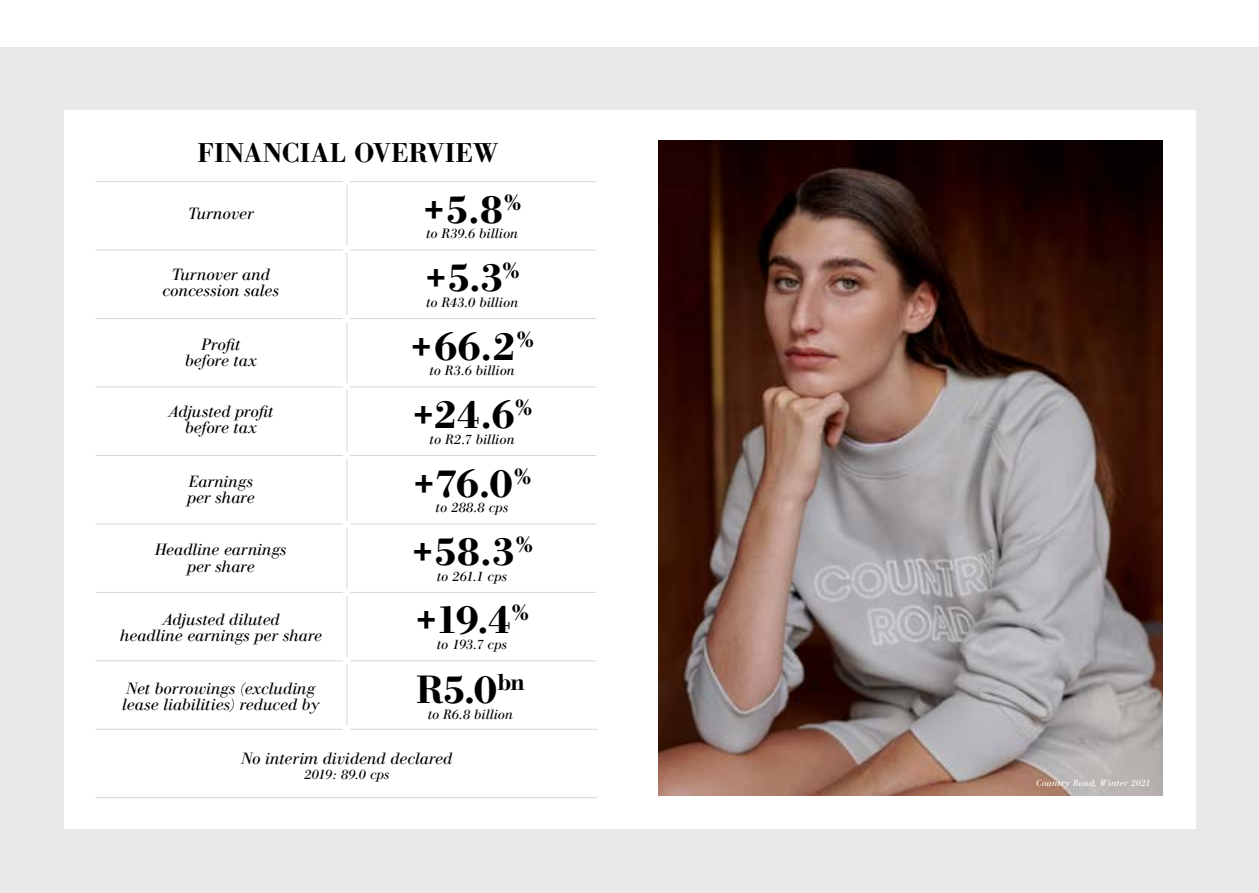
<style>
.page{position:relative;width:1259px;height:893px;background:#fff}
.page>*{position:absolute;margin:0;border:0;box-sizing:border-box;transform-origin:0 0}
.t1{font:500 39.15px "AT Our Bodoni";letter-spacing:-.045em;color:#000}
.t2{font:500 27px "AT Our Bodoni";letter-spacing:.005em;color:#000}
.t3{font:500 22.8px "AT Our Bodoni";color:#000}
.t4{font:italic 16.2px/16.2px "AT Our Bodoni";letter-spacing:.005em;color:#000;text-align:center}
.t5{font:italic 13.5px "AT Our Bodoni";letter-spacing:.01em;color:#000}
.t6{font:italic 13.5px "AT Our Bodoni";letter-spacing:-.01em;color:#000}
.t7{font:italic 9px "AT Our Bodoni";letter-spacing:.035em;color:#fff}
</style>
<div class="page">
<div style="left:0;top:39px;width:1259px;height:854px;background:#eae9e9"></div>
<div style="left:64px;top:111px;width:1131px;height:718px;background:#fff"></div>
<img style="left:658px;top:140px;width:504px;height:656px">
<hr style="left:96px;top:729px;width:501px;height:1px;background:#dcd7ce">
<hr style="left:96px;top:797px;width:501px;height:1px;background:#dcd7ce">
<hr style="left:96px;top:455px;width:500px;height:1px;background:#dcd7ce">
<hr style="left:96px;top:387px;width:500px;height:1px;background:#dcd7ce">
<hr style="left:96px;top:318px;width:500px;height:1px;background:#dcd7ce">
<hr style="left:96px;top:250px;width:500px;height:1px;background:#dcd7ce">
<hr style="left:96px;top:181px;width:500px;height:1px;background:#dcd7ce">
<hr style="left:347px;top:182px;width:1px;height:479px;background:#dcd7ce">
<hr style="left:96px;top:524px;width:500px;height:1px;background:#dcd7ce">
<hr style="left:96px;top:592px;width:500px;height:1px;background:#dcd7ce">
<hr style="left:96px;top:661px;width:500px;height:1px;background:#dcd7ce">
<div style="left:343px;top:452px;width:7px;height:6px;background:#fff"></div>
<div style="left:343px;top:383px;width:7px;height:6px;background:#fff"></div>
<div style="left:343px;top:589px;width:7px;height:6px;background:#fff"></div>
<div style="left:343px;top:315px;width:7px;height:6px;background:#fff"></div>
<div style="left:343px;top:521px;width:7px;height:6px;background:#fff"></div>
<div style="left:343px;top:247px;width:7px;height:6px;background:#fff"></div>
<div style="left:343px;top:179px;width:7px;height:6px;background:#fff"></div>
<hr style="left:347px;top:662px;width:1px;height:68px;background:#dcd7ce">
<div style="left:343px;top:726px;width:7px;height:6px;background:#fff"></div>
<div style="left:343px;top:658px;width:7px;height:6px;background:#fff"></div>
<div style="left:0;top:39px;width:1259px;height:8px;background:#fff"></div>
<h2 class="t2" style="left:197px;top:136px;width:302px">FINANCIAL OVERVIEW</h2>
<p class="t4" style="left:188px;top:206px;width:67px">Turnover</p>
<p class="t4" style="left:163px;top:266px;width:118px">Turnover and concession sales</p>
<h1 class="t1" style="left:423px;top:186px;width:100px">+5.8<sup>%</sup></h1>
<p class="t5" style="left:426px;top:226px;width:93px">to R39.6 billion</p>
<h1 class="t1" style="left:425px;top:254px;width:97px">+5.3<sup>%</sup></h1>
<p class="t5" style="left:426px;top:295px;width:93px">to R43.0 billion</p>
<p class="t4" style="left:185px;top:336px;width:73px">Profit before tax</p>
<h1 class="t1" style="left:410px;top:323px;width:126px">+66.2<sup>%</sup></h1>
<p class="t5" style="left:430px;top:363px;width:86px">to R3.6 billion</p>
<p class="t4" style="left:169px;top:403px;width:106px">Adjusted profit before tax</p>
<p class="t4" style="left:187px;top:473px;width:69px;text-align:left">Earnings per share</p>
<p class="t4" style="left:155px;top:542px;width:133px">Headline earnings per share</p>
<p class="t4" style="left:120px;top:611px;width:203px">Adjusted diluted<br>headline earnings per share</p>
<h1 class="t1" style="left:412px;top:391px;width:122px">+24.6<sup>%</sup></h1>
<p class="t5" style="left:430px;top:431px;width:86px">to R2.7 billion</p>
<h1 class="t1" style="left:413px;top:460px;width:120px">+76.0<sup>%</sup></h1>
<p class="t5" style="left:436px;top:500px;width:74px">to 288.8 cps</p>
<h1 class="t1" style="left:411px;top:528px;width:123px">+58.3<sup>%</sup></h1>
<p class="t5" style="left:437px;top:568px;width:72px">to 261.1 cps</p>
<h1 class="t1" style="left:415px;top:596px;width:116px">+19.4<sup>%</sup></h1>
<p class="t5" style="left:437px;top:637px;width:72px">to 193.7 cps</p>
<p class="t4" style="left:127px;top:681px;width:190px">Net borrowings (excluding</p>
<h3 class="t3" style="left:497px;top:668px;width:29px">bn</h3>
<p class="t4" style="left:122px;top:697px;width:199px">lease liabilities) reduced by</p>
<h1 class="t1" style="left:416px;top:666px;width:83px">R5.0</h1>
<p class="t5" style="left:428px;top:706px;width:86px">to R6.8 billion</p>
<p class="t4" style="left:242px;top:750px;width:212px">No interim dividend declared</p>
<p class="t6" style="left:304px;top:766px;width:87px">2019: 89.0 cps</p>
<p class="t7" style="left:1036px;top:778px;width:116px">Country Road, Winter 2021</p>
</div>
